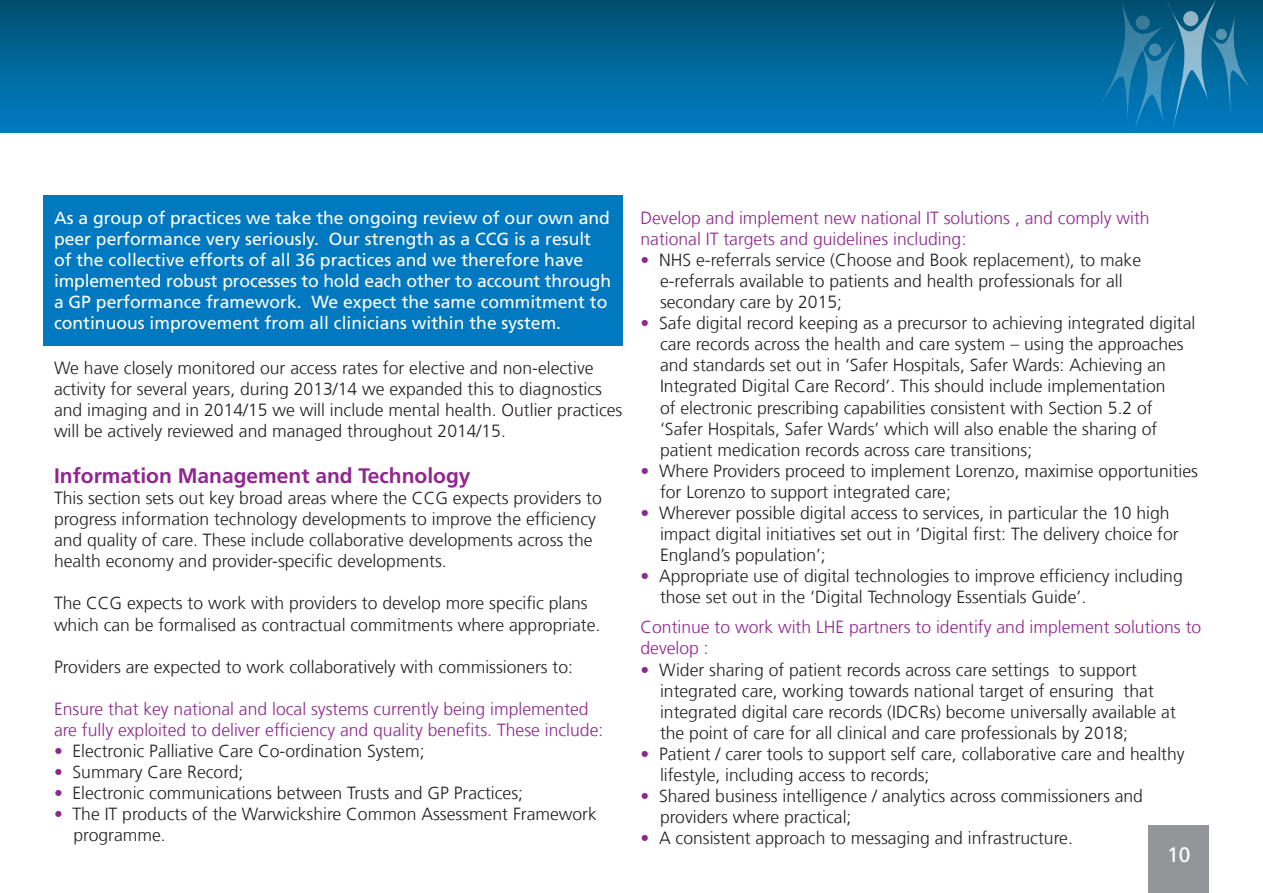
<style>
.page{position:relative;width:1263px;height:893px;background:#fff}
.page>*{position:absolute;margin:0;border:0;box-sizing:border-box;transform-origin:0 0}
.t1{font:700 21px "Frutiger LT Com";color:#90268f}
.t2{font:21px "Frutiger LT Com";color:#fff}
.t3{font:300 17.55px/21.1px "Frutiger LT Com";color:#231f20}
.t4{font:17.55px/21px "Frutiger LT Com";color:#fff}
.t5{font:300 17.55px/21.1px "Frutiger LT Com";color:#90268f}
.s1{color:#90268f}
</style>
<div class="page">
<div style="left:1149px;top:825px;width:60px;height:68px;background:#939598"></div>
<div style="left:0;top:0;width:1263px;height:132px;background:linear-gradient(to bottom,#004f6f,#007dc4)"></div>
<svg style="left:1099px;top:0;width:151px;height:133px"></svg>
<svg style="left:1215px;top:29px;width:12px;height:11px"></svg>
<div style="left:43px;top:195px;width:579px;height:150px;background:#0079c0"></div>
<p class="t4" style="left:54px;top:207px;width:559px">As a group of practices we take the ongoing review of our own and peer performance very seriously. Our strength as a CCG is a result of the collective efforts of all 36 practices and we therefore have implemented robust processes to hold each other to account through a GP performance framework. We expect the same commitment to continuous improvement from all clinicians within the system.</p>
<p class="t3" style="left:54px;top:358px;width:570px">We have closely monitored our access rates for elective and non-elective activity for several years, during 2013/14 we expanded this to diagnostics and imaging and in 2014/15 we will include mental health. Outlier practices will be actively reviewed and managed throughout 2014/15.</p>
<p class="t1" style="left:54px;top:463px;width:418px">Information Management and Technology</p>
<p class="t3" style="left:54px;top:488px;width:549px">This section sets out key broad areas where the CCG expects providers to progress information technology developments to improve the efficiency and quality of care. These include collaborative developments across the health economy and provider-specific developments.</p>
<p class="t3" style="left:54px;top:593px;width:548px">The CCG expects to work with providers to develop more specific plans which can be formalised as contractual commitments where appropriate.</p>
<p class="t3" style="left:54px;top:656px;width:521px">Providers are expected to work collaboratively with commissioners to:</p>
<p class="t5" style="left:54px;top:698px;width:551px">Ensure that key national and local systems currently being implemented are fully exploited to deliver efficiency and quality benefits. These include:</p>
<p class="t3" style="left:54px;top:740px;width:372px"><span class="s1">•</span> Electronic Palliative Care Co-ordination System;</p>
<p class="t3" style="left:54px;top:761px;width:191px"><span class="s1">•</span> Summary Care Record;</p>
<p class="t3" style="left:54px;top:782px;width:471px"><span class="s1">•</span> Electronic communications between Trusts and GP Practices;</p>
<p class="t3" style="left:74px;top:804px;width:525px;text-indent:-20px"><span class="s1">•</span> The IT products of the Warwickshire Common Assessment Framework programme.</p>
<p class="t5" style="left:640px;top:207px;width:511px">Develop and implement new national IT solutions , and comply with national IT targets and guidelines including:</p>
<p class="t3" style="left:660px;top:249px;width:483px;text-indent:-20px"><span class="s1">•</span> NHS e-referrals service (Choose and Book replacement), to make e-referrals available to patients and health professionals for all secondary care by 2015;</p>
<p class="t3" style="left:660px;top:313px;width:537px;text-indent:-20px"><span class="s1">•</span> Safe digital record keeping as a precursor to achieving integrated digital care records across the health and care system – using the approaches and standards set out in ‘Safer Hospitals, Safer Wards: Achieving an Integrated Digital Care Record’. This should include implementation<br>of electronic prescribing capabilities consistent with Section 5.2 of ‘Safer Hospitals, Safer Wards’ which will also enable the sharing of patient medication records across care transitions;</p>
<p class="t3" style="left:660px;top:460px;width:539px;text-indent:-20px"><span class="s1">•</span> Where Providers proceed to implement Lorenzo, maximise opportunities for Lorenzo to support integrated care;</p>
<p class="t3" style="left:660px;top:502px;width:520px;text-indent:-20px"><span class="s1">•</span> Wherever possible digital access to services, in particular the 10 high impact digital initiatives set out in ‘Digital first: The delivery choice for<br>England’s population’;</p>
<p class="t3" style="left:660px;top:566px;width:524px;text-indent:-20px"><span class="s1">•</span> Appropriate use of digital technologies to improve efficiency including those set out in the ‘Digital Technology Essentials Guide’.</p>
<p class="t5" style="left:640px;top:617px;width:562px">Continue to work with LHE partners to identify and implement solutions to develop :</p>
<p class="t3" style="left:660px;top:659px;width:517px;text-indent:-20px"><span class="s1">•</span> Wider sharing of patient records across care settings to support integrated care, working towards national target of ensuring that integrated digital care records (IDCRs) become universally available at the point of care for all clinical and care professionals by 2018;</p>
<p class="t3" style="left:660px;top:743px;width:526px;text-indent:-20px"><span class="s1">•</span> Patient / carer tools to support self care, collaborative care and healthy lifestyle, including access to records;</p>
<p class="t3" style="left:660px;top:786px;width:485px;text-indent:-20px"><span class="s1">•</span> Shared business intelligence / analytics across commissioners and providers where practical;</p>
<p class="t3" style="left:640px;top:828px;width:434px"><span class="s1">•</span> A consistent approach to messaging and infrastructure.</p>
<p class="t2" style="left:1167px;top:842px;width:25px">10</p>
</div>
